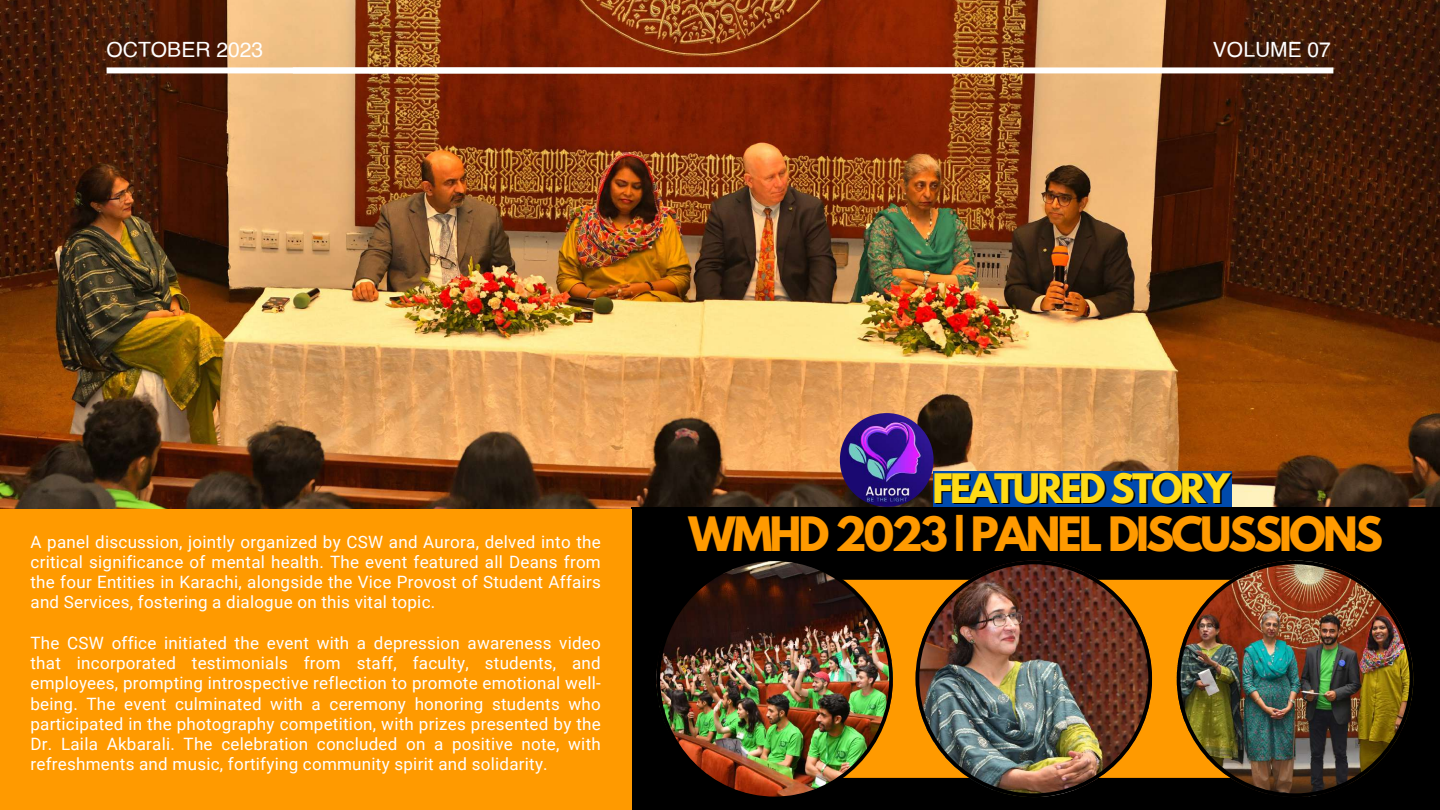
<style>
.page{position:relative;width:1440px;height:810px;background:#fff}
.page>*{position:absolute;margin:0;border:0;box-sizing:border-box;transform-origin:0 0}
.t1{font:700 42px "League Spartan";letter-spacing:-.07em;color:#ff9a00}
.t2{font:700 36px "League Spartan";letter-spacing:-.07em;color:#ffdb15}
.t3{font:21px "Helvetica";color:#fff}
.t4{font:17px/20.2px "Roboto";letter-spacing:.015em;color:#fff;text-align:justify}
</style>
<div class="page">
<img style="left:0;top:0;width:1440px;height:509px">
<div style="left:632px;top:507px;width:808px;height:303px;background:#000"></div>
<div style="left:0;top:509px;width:632px;height:301px;background:#ff9a00"></div>
<div style="left:893px;top:580px;width:284px;height:198px;background:#ff9a00"></div>
<img style="left:916px;top:561px;width:236px;height:236px">
<img style="left:1177px;top:561px;width:236px;height:236px">
<img style="left:656px;top:561px;width:237px;height:236px">
<div style="left:934px;top:472px;width:298px;height:35px;background:#004aad"></div>
<img style="left:840px;top:413px;width:94px;height:94px;border-radius:50%">
<div style="left:107px;top:67px;width:899px;height:6px;background:#fff"></div>
<div style="left:293px;top:67px;width:1040px;height:6px;background:#fff"></div>
<p class="t3" style="left:107px;top:41px;width:158px">OCTOBER 2023</p>
<p class="t3" style="left:1213px;top:41px;width:120px">VOLUME 07</p>
<p class="t4" style="left:31px;top:532px;width:572px">A panel discussion, jointly organized by CSW and Aurora, delved into the critical significance of mental health. The event featured all Deans from the four Entities in Karachi, alongside the Vice Provost of Student Affairs and Services, fostering a dialogue on this vital topic.</p>
<p class="t4" style="left:31px;top:633px;width:572px">The CSW office initiated the event with a depression awareness video that incorporated testimonials from staff, faculty, students, and employees, prompting introspective reflection to promote emotional well&shy;being. The event culminated with a ceremony honoring students who participated in the photography competition, with prizes presented by the Dr. Laila Akbarali. The celebration concluded on a positive note, with refreshments and music, fortifying community spirit and solidarity.</p>
<h2 class="t2" style="left:932px;top:470px;width:299px">FEATURED STORY</h2>
<h1 class="t1" style="left:689px;top:514px;width:696px">WMHD 2023 | PANEL DISCUSSIONS</h1>
</div>
